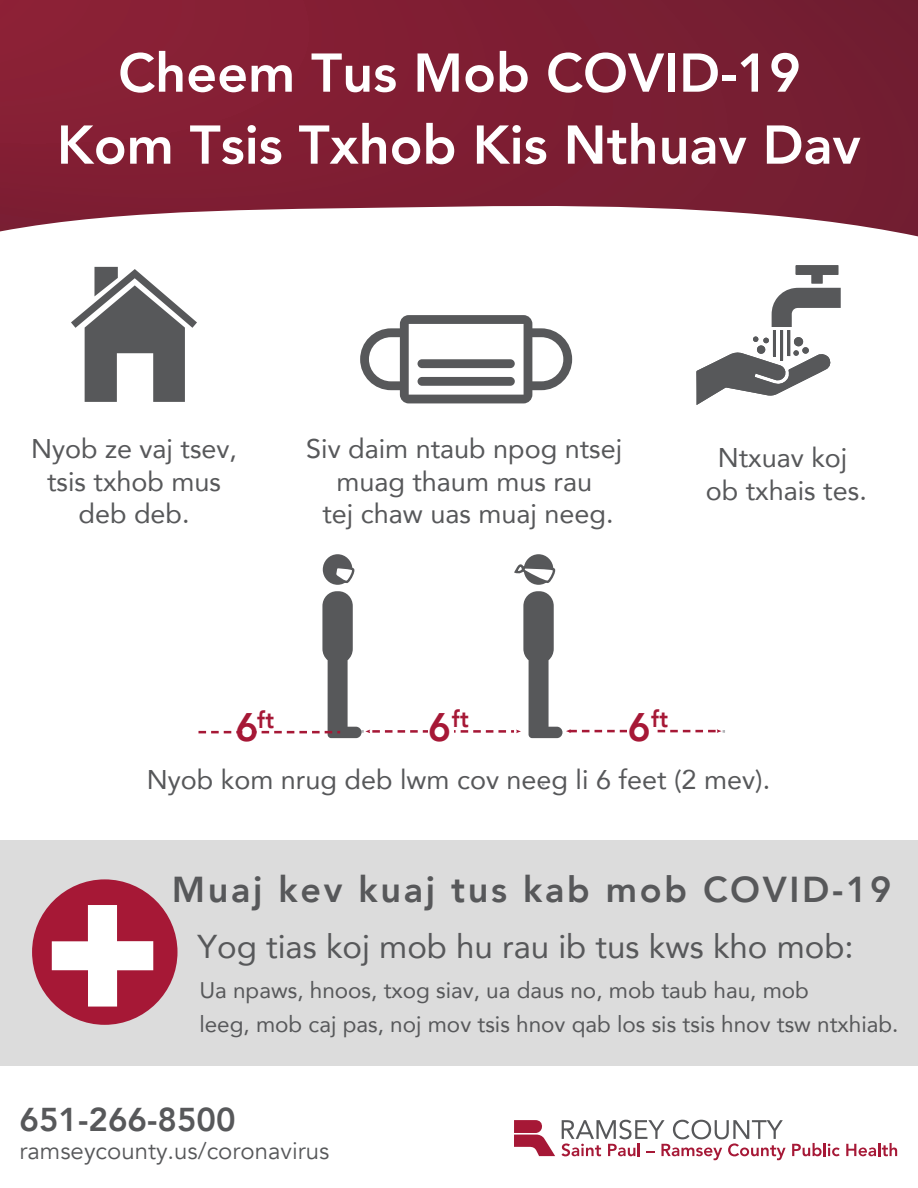
<style>
.page{position:relative;width:918px;height:1188px;background:#fff}
.page>*{position:absolute;margin:0;border:0;box-sizing:border-box;transform-origin:0 0}
.t1{font:800 54px/72px "Avenir LT Com";color:#fff;text-align:center}
.t2{font:800 39.75px "Avenir LT Com";color:#a61836}
.t3{font:800 36px "Avenir LT Com";letter-spacing:.075em;color:#57585a}
.t4{font:33px "Avenir LT Com";color:#57585a}
.t5{font:800 33px "Avenir LT Com";color:#57585a}
.t6{font:27px/32.4px "Avenir LT Com";color:#57585a;text-align:center}
.t7{font:24px "Avenir LT Com";color:#57585a}
.t8{font:800 23.25px "Avenir LT Com";color:#a61836}
.t9{font:22.5px/34.2px "Avenir LT Com";color:#57585a}
.s1{font-size:39.75px}
</style>
<div class="page">
<svg style="left:0;top:0;width:918px;height:236px;background:#8a3346"></svg>
<div style="left:524px;top:554px;width:29px;height:31px;background:#57585a;border-radius:50%"></div>
<div style="left:323px;top:554px;width:29px;height:31px;background:#57585a;border-radius:50%"></div>
<div style="left:0;top:841px;width:918px;height:225px;background:#dcdcdc"></div>
<svg style="left:696px;top:265px;width:145px;height:140px"></svg>
<svg style="left:360px;top:315px;width:212px;height:88px"></svg>
<svg style="left:32px;top:879px;width:146px;height:146px"></svg>
<svg style="left:514px;top:1120px;width:41px;height:36px"></svg>
<svg style="left:561px;top:1120px;width:225px;height:40px"></svg>
<svg style="left:792px;top:1143px;width:48px;height:13px"></svg>
<svg style="left:846px;top:1143px;width:51px;height:13px"></svg>
<svg style="left:199px;top:559px;width:526px;height:227px"></svg>
<svg style="left:71px;top:267px;width:126px;height:135px"></svg>
<h1 class="t1" style="left:57px;top:37px;width:805px">Cheem Tus Mob COVID-19<br>Kom Tsis Txhob Kis Nthuav Dav</h1>
<p class="t6" style="left:31px;top:432px;width:208px">Nyob ze vaj tsev, tsis txhob mus deb deb.</p>
<p class="t6" style="left:306px;top:432px;width:318px">Siv daim ntaub npog ntsej muag thaum mus rau<br>tej chaw uas muaj neeg.</p>
<p class="t6" style="left:706px;top:441px;width:163px">Ntxuav koj ob txhais tes.</p>
<p class="t8" style="left:428px;top:706px;width:42px"><span class="s1">6</span>ft</p>
<p class="t8" style="left:628px;top:705px;width:42px"><span class="s1">6</span>ft</p>
<p class="t6" style="left:147px;top:763px;width:625px">Nyob kom nrug deb lwm cov neeg li 6 feet (2 mev).</p>
<p class="t8" style="left:257px;top:706px;width:19px">ft</p>
<h2 class="t2" style="left:235px;top:704px;width:24px">6</h2>
<h3 class="t3" style="left:172px;top:869px;width:721px">Muaj kev kuaj tus kab mob COVID-19</h3>
<p class="t4" style="left:198px;top:926px;width:658px">Yog tias koj mob hu rau ib tus kws kho mob:</p>
<p class="t9" style="left:199px;top:973px;width:701px">Ua npaws, hnoos, txog siav, ua daus no, mob taub hau, mob<br>leeg, mob caj pas, noj mov tsis hnov qab los sis tsis hnov tsw ntxhiab.</p>
<p class="t5" style="left:20px;top:1100px;width:218px">651-266-8500</p>
<p class="t7" style="left:20px;top:1137px;width:311px">ramseycounty.us/coronavirus</p>
</div>
